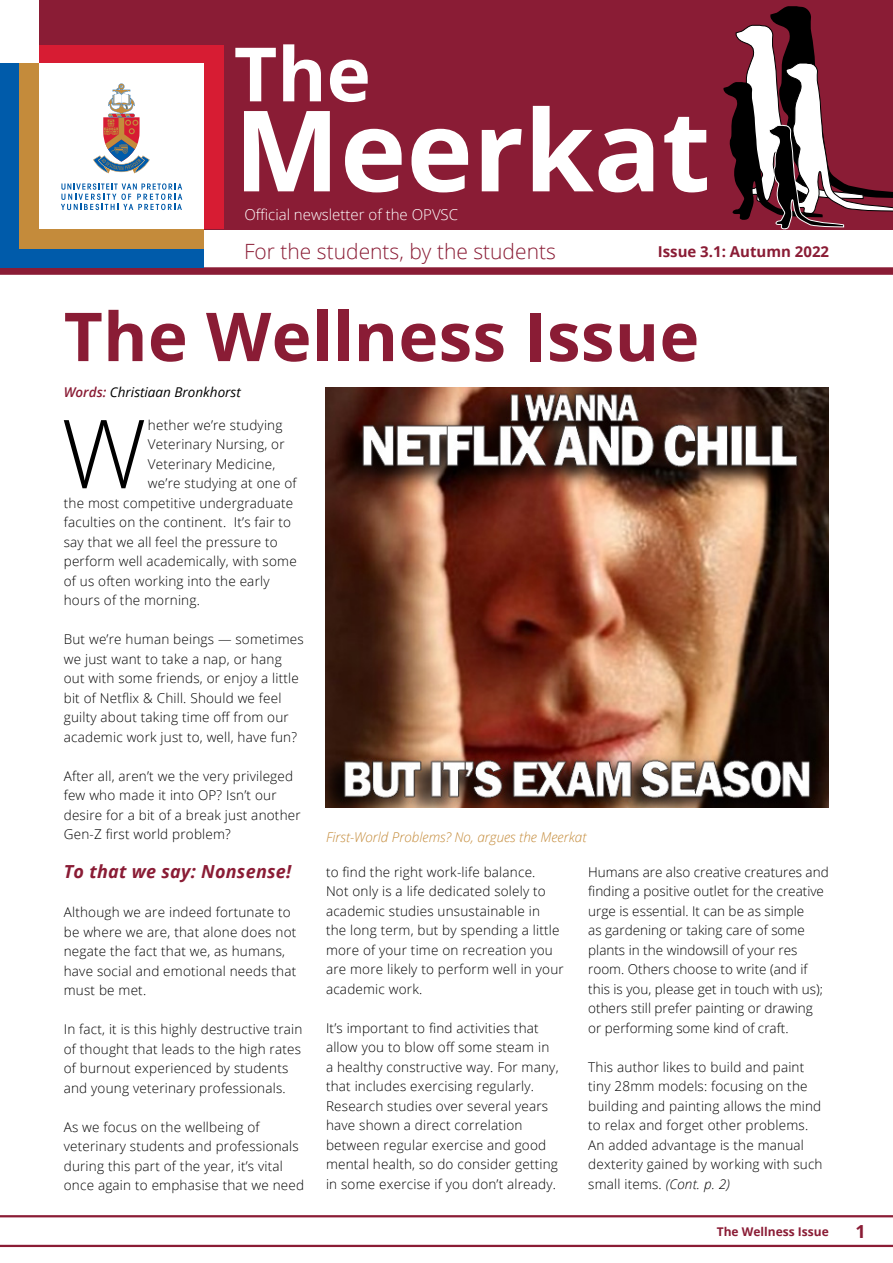
<style>
.page{position:relative;width:893px;height:1263px;background:#fff}
.page>*{position:absolute;margin:0;border:0;box-sizing:border-box;transform-origin:0 0}
.t1{font:700 112.5px "Open Sans";color:#fff}
.t2{font:300 95.4px "Open Sans";color:#000}
.t3{font:700 75px "Open Sans";color:#fff}
.t4{font:700 67.5px "Open Sans";letter-spacing:.005em;color:#8a1c35}
.t5{font:300 21px "Open Sans";color:#8a1c35}
.t6{font:italic 700 18px "Open Sans";letter-spacing:.015em;color:#8a1c35}
.t7{font:700 18px "Open Sans";color:#8a1c35}
.t8{font:300 15px "Open Sans";color:#fff}
.t9{font:700 15px "Open Sans";color:#8a1c35}
.t10{font:300 13.5px/19.5px "Open Sans";letter-spacing:.015em;color:#000}
.t11{font:italic 300 13.5px "Open Sans";color:#c48b3a}
.t12{font:italic 13.5px "Open Sans";color:#000}
.t13{font:700 12px "Open Sans";color:#8a1c35}
.s1{font-weight:600;color:#8a1c35}
.s2{font-style:italic}
</style>
<div class="page">
<hr style="left:0;top:1215px;width:893px;height:2px;background:#8a1c35">
<hr style="left:0;top:1245px;width:893px;height:2px;background:#8a1c35">
<div style="left:0;top:267px;width:893px;height:8px;background:#8a1c35"></div>
<div style="left:39px;top:0;width:854px;height:229px;background:#8a1c35"></div>
<div style="left:0;top:63px;width:204px;height:204px;background:#005baa"></div>
<div style="left:39px;top:45px;width:185px;height:184px;background:#d71c33"></div>
<div style="left:19px;top:63px;width:185px;height:186px;background:#c48b3b"></div>
<div style="left:39px;top:63px;width:165px;height:166px;background:#fff"></div>
<svg style="left:61px;top:183px;width:121px;height:27px"></svg>
<svg style="left:93px;top:83px;width:57px;height:90px"></svg>
<svg style="left:723px;top:6px;width:170px;height:223px"></svg>
<img style="left:326px;top:388px;width:503px;height:419px">
<h3 class="t3" style="left:234px;top:21px;width:139px">The</h3>
<h1 class="t1" style="left:234px;top:71px;width:478px">Meerkat</h1>
<p class="t8" style="left:244px;top:204px;width:215px">Official newsletter of the OPVSC</p>
<h3 class="t5" style="left:244px;top:237px;width:313px">For the students, by the students</h3>
<p class="t9" style="left:658px;top:241px;width:173px">Issue 3.1: Autumn 2022</p>
<h3 class="t4" style="left:64px;top:289px;width:637px">The Wellness Issue</h3>
<p class="t12" style="left:64px;top:383px;width:178px"><span class="s1">Words:</span> Christiaan Bronkhorst</p>
<h2 class="t2" style="left:61px;top:388px;width:87px">W</h2>
<p class="t10" style="left:148px;top:415px;width:136px">hether we’re studying</p>
<p class="t10" style="left:148px;top:434px;width:138px">Veterinary Nursing, or</p>
<p class="t10" style="left:148px;top:454px;width:129px">Veterinary Medicine,</p>
<p class="t10" style="left:148px;top:473px;width:150px">we’re studying at one of</p>
<p class="t10" style="left:64px;top:493px;width:231px">the most competitive undergraduate</p>
<p class="t10" style="left:64px;top:512px;width:229px">faculties on the continent. It’s fair to</p>
<p class="t10" style="left:64px;top:532px;width:216px">say that we all feel the pressure to</p>
<p class="t10" style="left:64px;top:551px;width:234px">perform well academically, with some</p>
<p class="t10" style="left:64px;top:571px;width:207px">of us often working into the early</p>
<p class="t10" style="left:64px;top:590px;width:138px">hours of the morning.</p>
<p class="t10" style="left:64px;top:629px;width:241px">But we’re human beings — sometimes we just want to take a nap, or hang out with some friends, or enjoy a little bit of Netflix &amp; Chill. Should we feel guilty about taking time off from our academic work just to, well, have fun?</p>
<p class="t10" style="left:64px;top:766px;width:238px">After all, aren’t we the very privileged few who made it into OP? Isn’t our desire for a bit of a break just another Gen-Z first world problem?</p>
<h3 class="t6" style="left:64px;top:859px;width:229px">To that we say: Nonsense!</h3>
<p class="t10" style="left:64px;top:902px;width:234px">Although we are indeed fortunate to be where we are, that alone does not negate the fact that we, as humans, have social and emotional needs that must be met.</p>
<p class="t10" style="left:64px;top:1019px;width:240px">In fact, it is this highly destructive train of thought that leads to the high rates of burnout experienced by students and young veterinary professionals.</p>
<p class="t10" style="left:64px;top:1117px;width:242px">As we focus on the wellbeing of veterinary students and professionals during this part of the year, it’s vital once again to emphasise that we need</p>
<p class="t11" style="left:326px;top:827px;width:262px">First-World Problems? No, argues the Meerkat</p>
<p class="t10" style="left:326px;top:861px;width:239px">to find the right work-life balance.<br>Not only is a life dedicated solely to academic studies unsustainable in<br>the long term, but by spending a little more of your time on recreation you are more likely to perform well in your academic work.</p>
<p class="t10" style="left:326px;top:1017px;width:234px">It’s important to find activities that allow you to blow off some steam in a healthy constructive way. For many, that includes exercising regularly.<br>Research studies over several years have shown a direct correlation between regular exercise and good mental health, so do consider getting in some exercise if you don’t already.</p>
<p class="t10" style="left:588px;top:861px;width:242px">Humans are also creative creatures and finding a positive outlet for the creative urge is essential. It can be as simple<br>as gardening or taking care of some plants in the windowsill of your res room. Others choose to write (and if this is you, please get in touch with us); others still prefer painting or drawing or performing some kind of craft.</p>
<p class="t10" style="left:588px;top:1056px;width:236px">This author likes to build and paint tiny 28mm models: focusing on the building and painting allows the mind to relax and forget other problems.<br>An added advantage is the manual dexterity gained by working with such small items. <span class="s2">(Cont. p. 2)</span></p>
<p class="t13" style="left:717px;top:1223px;width:113px">The Wellness Issue</p>
<h3 class="t7" style="left:855px;top:1219px;width:12px">1</h3>
</div>
